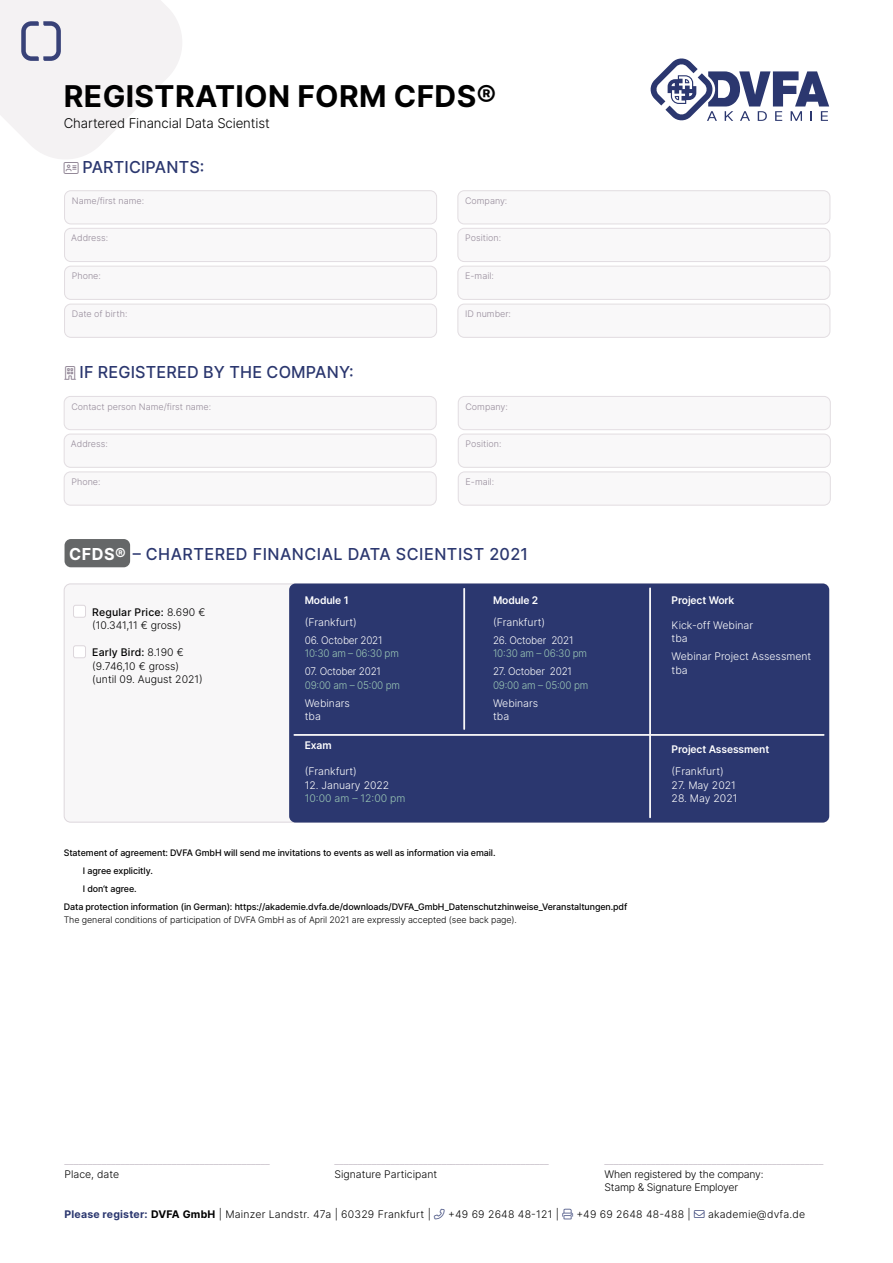
<style>
.page{position:relative;width:893px;height:1263px;background:#fff}
.page>*{position:absolute;margin:0;border:0;box-sizing:border-box;transform-origin:0 0}
.t1{font:700 30px "Inter";letter-spacing:.01em;color:#000}
.t2{font:500 16.5px "Inter";letter-spacing:.03em;color:#2b376f}
.t3{font:500 16.5px "Inter";letter-spacing:.01em;color:#2b376f}
.t4{font:300 13.5px "Inter";letter-spacing:-.01em;color:#000}
.t5{font:300 10.5px/13.5px "Inter";color:#fff}
.t6{font:300 10.5px "Inter";color:#bcb3bd}
.t7{font:300 10.5px/13.5px "Inter";color:#000}
.t8{font:300 10.5px "Inter";letter-spacing:.02em;color:#000}
.t9{font:300 10.5px "Inter";letter-spacing:-.02em;color:#9bc8b5;scale:.95 1}
.t10{font:300 10.5px "Inter";letter-spacing:-.02em;color:#fff;scale:.95 1}
.t11{font:300 10.5px/13.5px "Inter";letter-spacing:-.02em;color:#000}
.t12{font:600 10.5px "Inter";letter-spacing:-.01em;color:#fff}
.t13{font:300 10.5px "Inter";color:#9bc8b5}
.t14{font:500 9px "Inter";letter-spacing:-.01em;color:#000}
.t15{font:300 9px "Inter";color:#837688}
.t16{font:300 9px "Inter";letter-spacing:-.01em;color:#000}
.s1{font-weight:700;color:#fff}
.s2{font-weight:500}
.s3{font-weight:700;color:#2b376f}
.s4{font-weight:700}
.s5{color:#2b376f}
</style>
<div class="page">
<div style="left:64px;top:584px;width:765px;height:238px;background:#f8f7f8;border-radius:6px"></div>
<div style="left:289px;top:583px;width:540px;height:239px;background:#2b376f;border-radius:6px"></div>
<svg style="left:650px;top:58px;width:179px;height:63px"></svg>
<div style="left:65px;top:191px;width:372px;height:33px;background:#f8f7f8;border-radius:6px"></div>
<div style="left:64px;top:190px;width:373px;height:34px;border:1px solid #ddd7dc;border-radius:6px"></div>
<div style="left:65px;top:228px;width:372px;height:34px;background:#f8f7f8;border-radius:6px"></div>
<div style="left:64px;top:228px;width:373px;height:34px;border:1px solid #ddd7dc;border-radius:6px"></div>
<div style="left:65px;top:266px;width:372px;height:33px;background:#f8f7f8;border-radius:6px"></div>
<div style="left:64px;top:266px;width:373px;height:34px;border:1px solid #ddd7dc;border-radius:6px"></div>
<div style="left:458px;top:191px;width:372px;height:33px;background:#f8f7f8;border-radius:6px"></div>
<div style="left:457px;top:190px;width:373px;height:34px;border:1px solid #ddd7dc;border-radius:6px"></div>
<div style="left:458px;top:228px;width:372px;height:34px;background:#f8f7f8;border-radius:6px"></div>
<div style="left:457px;top:228px;width:373px;height:34px;border:1px solid #ddd7dc;border-radius:6px"></div>
<div style="left:458px;top:266px;width:372px;height:33px;background:#f8f7f8;border-radius:6px"></div>
<div style="left:457px;top:266px;width:373px;height:34px;border:1px solid #ddd7dc;border-radius:6px"></div>
<div style="left:64px;top:396px;width:372px;height:34px;background:#f8f7f8;border-radius:6px"></div>
<div style="left:64px;top:396px;width:373px;height:34px;border:1px solid #ddd7dc;border-radius:6px"></div>
<div style="left:64px;top:434px;width:372px;height:33px;background:#f8f7f8;border-radius:6px"></div>
<div style="left:64px;top:434px;width:373px;height:34px;border:1px solid #ddd7dc;border-radius:6px"></div>
<div style="left:64px;top:472px;width:372px;height:33px;background:#f8f7f8;border-radius:6px"></div>
<div style="left:64px;top:471px;width:373px;height:34px;border:1px solid #ddd7dc;border-radius:6px"></div>
<div style="left:458px;top:396px;width:372px;height:34px;background:#f8f7f8;border-radius:6px"></div>
<div style="left:458px;top:396px;width:373px;height:34px;border:1px solid #ddd7dc;border-radius:6px"></div>
<div style="left:458px;top:434px;width:372px;height:33px;background:#f8f7f8;border-radius:6px"></div>
<div style="left:458px;top:434px;width:373px;height:34px;border:1px solid #ddd7dc;border-radius:6px"></div>
<div style="left:458px;top:472px;width:372px;height:33px;background:#f8f7f8;border-radius:6px"></div>
<div style="left:458px;top:471px;width:373px;height:34px;border:1px solid #ddd7dc;border-radius:6px"></div>
<div style="left:65px;top:539px;width:65px;height:28px;background:#656768;border-radius:6px"></div>
<div style="left:74px;top:605px;width:12px;height:12px;background:#fff;border-radius:2px"></div>
<div style="left:73px;top:605px;width:13px;height:13px;border:1px solid #ddd7dc;border-radius:2px"></div>
<div style="left:74px;top:646px;width:12px;height:12px;background:#fff;border-radius:2px"></div>
<div style="left:73px;top:645px;width:13px;height:13px;border:1px solid #ddd7dc;border-radius:2px"></div>
<hr style="left:649px;top:587px;width:2px;height:231px;background:#f8f7f8">
<hr style="left:293px;top:734px;width:531px;height:2px;background:#f8f7f8">
<hr style="left:463px;top:588px;width:2px;height:142px;background:#f8f7f8">
<div style="left:65px;top:304px;width:372px;height:33px;background:#f8f7f8;border-radius:6px"></div>
<div style="left:64px;top:304px;width:373px;height:34px;border:1px solid #ddd7dc;border-radius:6px"></div>
<div style="left:458px;top:304px;width:372px;height:33px;background:#f8f7f8;border-radius:6px"></div>
<div style="left:457px;top:304px;width:373px;height:34px;border:1px solid #ddd7dc;border-radius:6px"></div>
<svg style="left:0;top:0;width:182px;height:159px"></svg>
<h1 class="t1" style="left:64px;top:74px;width:434px">REGISTRATION FORM CFDS®</h1>
<h3 class="t4" style="left:64px;top:113px;width:207px">Chartered Financial Data Scientist</h3>
<h2 class="t3" style="left:82px;top:155px;width:124px">PARTICIPANTS:</h2>
<p class="t15" style="left:72px;top:194px;width:74px">Name/first name:</p>
<p class="t15" style="left:71px;top:232px;width:38px">Address:</p>
<p class="t15" style="left:72px;top:270px;width:31px">Phone:</p>
<p class="t15" style="left:465px;top:194px;width:44px">Company:</p>
<p class="t15" style="left:465px;top:232px;width:37px">Position:</p>
<p class="t15" style="left:465px;top:270px;width:30px">E-mail:</p>
<p class="t15" style="left:72px;top:308px;width:57px">Date of birth:</p>
<p class="t15" style="left:465px;top:308px;width:47px">ID number:</p>
<h2 class="t3" style="left:79px;top:360px;width:276px">IF REGISTERED BY THE COMPANY:</h2>
<p class="t15" style="left:71px;top:400px;width:141px">Contact person Name/first name:</p>
<p class="t15" style="left:71px;top:437px;width:38px">Address:</p>
<p class="t15" style="left:72px;top:475px;width:31px">Phone:</p>
<p class="t15" style="left:465px;top:400px;width:44px">Company:</p>
<p class="t15" style="left:466px;top:437px;width:37px">Position:</p>
<p class="t15" style="left:466px;top:475px;width:30px">E-mail:</p>
<h2 class="t2" style="left:69px;top:542px;width:461px"><span class="s1">CFDS®</span> – CHARTERED FINANCIAL DATA SCIENTIST 2021</h2>
<p class="t7" style="left:92px;top:605px;width:115px"><span class="s2">Regular Price:</span> 8.690 € (10.341,11 € gross)</p>
<p class="t7" style="left:92px;top:645px;width:112px"><span class="s2">Early Bird:</span> 8.190 € (9.746,10 € gross) (until 09. August 2021)</p>
<p class="t12" style="left:305px;top:592px;width:45px">Module 1</p>
<p class="t5" style="left:305px;top:615px;width:54px">(Frankfurt)</p>
<p class="t10" style="left:305px;top:632px;width:83px">06. October 2021</p>
<p class="t9" style="left:305px;top:646px;width:101px">10:30 am – 06:30 pm</p>
<p class="t10" style="left:305px;top:664px;width:82px">07. October 2021</p>
<p class="t9" style="left:305px;top:677px;width:102px">09:00 am – 05:00 pm</p>
<p class="t5" style="left:305px;top:696px;width:47px">Webinars tba</p>
<p class="t12" style="left:305px;top:737px;width:28px">Exam</p>
<p class="t5" style="left:305px;top:764px;width:54px">(Frankfurt)</p>
<p class="t5" style="left:305px;top:778px;width:86px">12. January 2022</p>
<p class="t13" style="left:305px;top:791px;width:102px">10:00 am – 12:00 pm</p>
<p class="t12" style="left:493px;top:592px;width:47px">Module 2</p>
<p class="t5" style="left:493px;top:615px;width:54px">(Frankfurt)</p>
<p class="t10" style="left:493px;top:632px;width:86px">26. October 2021</p>
<p class="t9" style="left:493px;top:646px;width:101px">10:30 am – 06:30 pm</p>
<p class="t10" style="left:493px;top:664px;width:85px">27. October 2021</p>
<p class="t9" style="left:493px;top:677px;width:102px">09:00 am – 05:00 pm</p>
<p class="t5" style="left:493px;top:696px;width:47px">Webinars tba</p>
<p class="t14" style="left:64px;top:846px;width:433px">Statement of agreement: DVFA GmbH will send me invitations to events as well as information via email.</p>
<p class="t14" style="left:83px;top:864px;width:71px">I agree explicitly.</p>
<p class="t14" style="left:83px;top:882px;width:55px">I don‘t agree.</p>
<p class="t14" style="left:64px;top:900px;width:565px">Data protection information (in German): https://akademie.dvfa.de/downloads/DVFA_GmbH_Datenschutzhinweise_Veranstaltungen.pdf</p>
<p class="t16" style="left:64px;top:913px;width:455px">The general conditions of participation of DVFA GmbH as of April 2021 are expressly accepted (see back page).</p>
<p class="t12" style="left:672px;top:592px;width:64px">Project Work</p>
<p class="t5" style="left:672px;top:618px;width:83px">Kick-off Webinar tba</p>
<p class="t5" style="left:672px;top:649px;width:141px">Webinar Project Assessment tba</p>
<p class="t12" style="left:672px;top:742px;width:99px">Project Assessment</p>
<p class="t5" style="left:672px;top:765px;width:54px">(Frankfurt)</p>
<p class="t5" style="left:672px;top:778px;width:66px">27. May 2021</p>
<p class="t5" style="left:672px;top:792px;width:67px">28. May 2021</p>
<p class="t6" style="left:65px;top:1153px;width:207px">____________________________________________</p>
<p class="t6" style="left:335px;top:1153px;width:216px">______________________________________________</p>
<p class="t6" style="left:605px;top:1153px;width:220px">_______________________________________________</p>
<p class="t7" style="left:65px;top:1167px;width:56px">Place, date</p>
<p class="t7" style="left:335px;top:1167px;width:104px">Signature Participant</p>
<p class="t11" style="left:605px;top:1167px;width:160px">When registered by the company:<br>Stamp &amp; Signature Employer</p>
<p class="t8" style="left:65px;top:1207px;width:368px"><span class="s3">Please register:</span> <span class="s4">DVFA GmbH</span> | Mainzer Landstr. 47a | 60329 Frankfurt |</p>
<p class="t8" style="left:448px;top:1207px;width:112px">+49 69 2648 48-121 |</p>
<p class="t8" style="left:576px;top:1207px;width:230px">+49 69 2648 48-488 | <span class="s5">→</span> akademie@dvfa.de</p>
</div>
